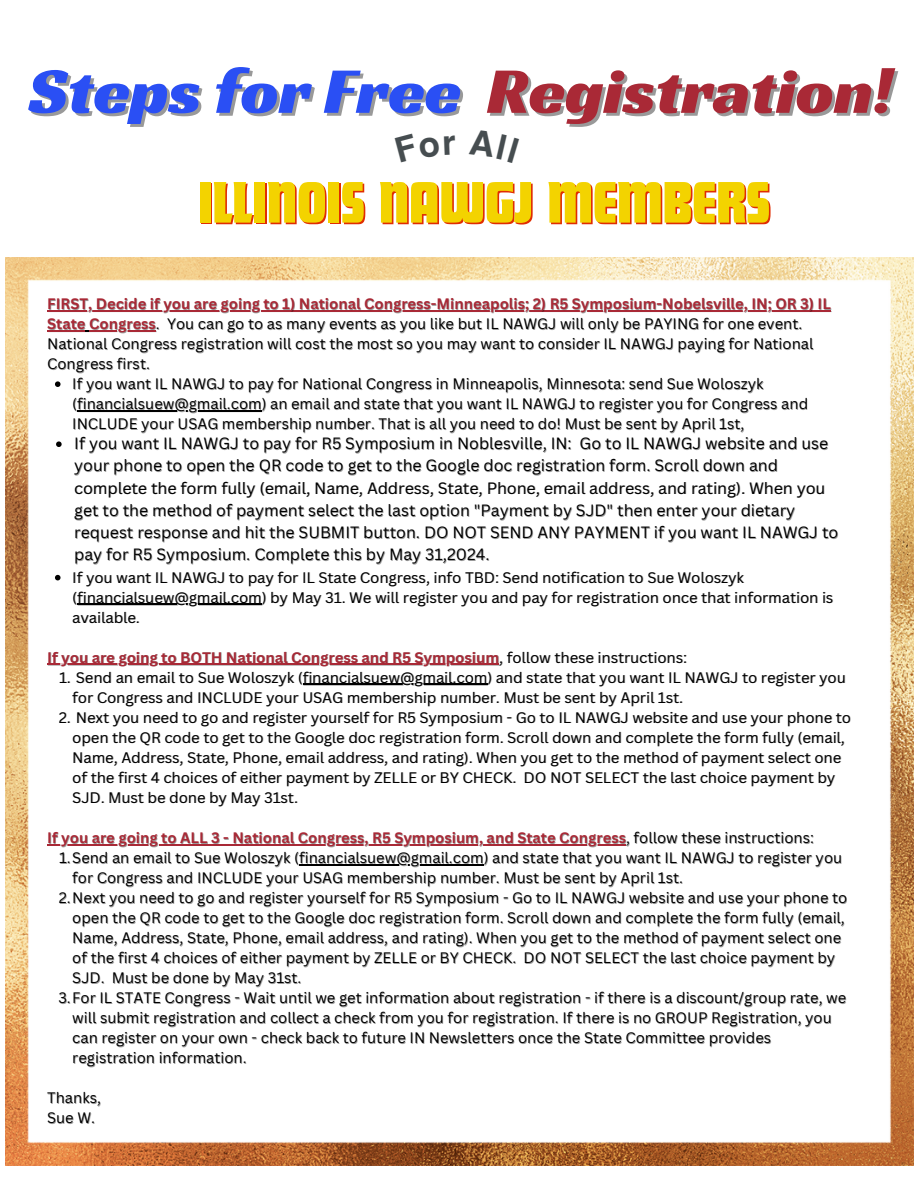
<style>
.page{position:relative;width:918px;height:1188px;background:#fff}
.page>*{position:absolute;margin:0;border:0;box-sizing:border-box;transform-origin:0 0}
.t1{font:66.45px "Racing Sans One";color:#a92936}
.t2{font:60.9px "Futura Com Display";color:#f3d300}
.t3{font:15.9px/22.2px "Canva Sans";color:#000}
.t4{font:14.85px/20px "Canva Sans";color:#000}
.t5{font:700 14.85px "Canva Sans";color:#a92936}
.s1{color:#2a4ff4}
.s2{color:#e02d02}
.s3{font-weight:700;color:rgb(0 0 0/.4)}
.s4{font-weight:700;color:#a92936}
.s5{color:rgb(0 0 0/.4)}
.s6{font-weight:400;color:#000}
</style>
<div class="page">
<img style="left:5px;top:257px;width:909px;height:909px">
<hr style="left:47px;top:310px;width:784px;height:1px;background:#a92936">
<hr style="left:47px;top:330px;width:39px;height:1px;background:#a92936">
<hr style="left:89px;top:330px;width:67px;height:1px;background:#a92936">
<svg style="left:55px;top:381px;width:6px;height:6px"></svg>
<hr style="left:77px;top:410px;width:185px;height:1px;background:#000">
<svg style="left:56px;top:441px;width:6px;height:6px"></svg>
<svg style="left:55px;top:575px;width:6px;height:5px"></svg>
<hr style="left:77px;top:604px;width:185px;height:1px;background:#000">
<hr style="left:47px;top:664px;width:452px;height:1px;background:#a92936">
<hr style="left:303px;top:684px;width:184px;height:1px;background:#000">
<hr style="left:47px;top:844px;width:579px;height:1px;background:#a92936">
<hr style="left:299px;top:864px;width:185px;height:1px;background:#000">
<h1 class="t1" style="left:29px;top:48px;width:865px"><span class="s1">Steps for Free</span> Registration!</h1>
<h2 class="t2" style="left:198px;top:166px;width:574px">ILLI<span class="s2">NOIS NAWGJ</span> MEMBERS</h2>
<p class="t5" style="left:47px;top:293px;width:785px">FIRST, Decide if you are going to 1) National Congress-Minneapolis; 2) R5 Symposium-Nobelsville, IN; OR 3) IL</p>
<p class="t4" style="left:48px;top:313px;width:756px"><span class="s3">State</span> <span class="s4">Congress</span><span class="s5">.</span> You can go to as many events as you like but IL NAWGJ will only be PAYING for one event.</p>
<p class="t4" style="left:47px;top:333px;width:768px">National Congress registration will cost the most so you may want to consider IL NAWGJ paying for National</p>
<p class="t4" style="left:47px;top:353px;width:104px">Congress first.</p>
<p class="t4" style="left:72px;top:373px;width:693px">If you want IL NAWGJ to pay for National Congress in Minneapolis, Minnesota: send Sue Woloszyk</p>
<p class="t4" style="left:73px;top:393px;width:737px"><span class="s5">(</span>financialsuew@gmail.com) an email and state that you want IL NAWGJ to register you for Congress and</p>
<p class="t4" style="left:72px;top:413px;width:674px">INCLUDE your USAG membership number. That is all you need to do! Must be sent by April 1st,</p>
<p class="t3" style="left:74px;top:432px;width:766px">If you want IL NAWGJ to pay for R5 Symposium in Noblesville, IN: Go to IL NAWGJ website and use your phone to open the QR code to get to the Google doc registration form. Scroll down and complete the form fully (email, Name, Address, State, Phone, email address, and rating). When you get to the method of payment select the last option "Payment by SJD" then enter your dietary request response and hit the SUBMIT button. DO NOT SEND ANY PAYMENT if you want IL NAWGJ to pay for R5 Symposium. Complete this by May 31,2024.</p>
<p class="t4" style="left:72px;top:567px;width:763px">If you want IL NAWGJ to pay for IL State Congress, info TBD: Send notification to Sue Woloszyk <span class="s5">(</span>financialsuew@gmail.com) by May 31. We will register you and pay for registration once that information is available.</p>
<p class="t5" style="left:47px;top:647px;width:641px">If you are going to BOTH National Congress and R5 Symposium<span class="s6">, follow these instructions:</span></p>
<p class="t4" style="left:72px;top:667px;width:775px;text-indent:-13px"><span class="s5">1.</span> Send an email to Sue Woloszyk (financialsuew@gmail.com) and state that you want IL NAWGJ to register you for Congress and INCLUDE your USAG membership number. Must be sent by April 1st.</p>
<p class="t4" style="left:72px;top:707px;width:780px;text-indent:-13px"><span class="s5">2.</span> Next you need to go and register yourself for R5 Symposium - Go to IL NAWGJ website and use your phone to open the QR code to get to the Google doc registration form. Scroll down and complete the form fully (email, Name, Address, State, Phone, email address, and rating). When you get to the method of payment select one of the first 4 choices of either payment by ZELLE or BY CHECK. DO NOT SELECT the last choice payment by SJD. Must be done by May 31st.</p>
<p class="t5" style="left:47px;top:827px;width:768px">If you are going to ALL 3 - National Congress, R5 Symposium, and State Congress<span class="s6">, follow these instructions:</span></p>
<p class="t4" style="left:60px;top:847px;width:784px"><span class="s5">1.</span>Send an email to Sue Woloszyk (financialsuew@gmail.com) and state that you want IL NAWGJ to register you</p>
<p class="t4" style="left:72px;top:867px;width:612px">for Congress and INCLUDE your USAG membership number. Must be sent by April 1st.</p>
<p class="t4" style="left:59px;top:887px;width:789px"><span class="s5">2.</span>Next you need to go and register yourself for R5 Symposium - Go to IL NAWGJ website and use your phone to</p>
<p class="t4" style="left:72px;top:907px;width:774px">open the QR code to get to the Google doc registration form. Scroll down and complete the form fully (email,</p>
<p class="t4" style="left:72px;top:927px;width:770px">Name, Address, State, Phone, email address, and rating). When you get to the method of payment select one</p>
<p class="t4" style="left:72px;top:947px;width:764px">of the first 4 choices of either payment by ZELLE or BY CHECK. DO NOT SELECT the last choice payment by</p>
<p class="t4" style="left:73px;top:967px;width:230px"><span class="s5">SJD.</span> Must be done by May 31st.</p>
<p class="t4" style="left:59px;top:987px;width:789px"><span class="s5">3.</span>For IL STATE Congress - Wait until we get information about registration - if there is a discount/group rate, we</p>
<p class="t4" style="left:72px;top:1007px;width:761px">will submit registration and collect a check from you for registration. If there is no GROUP Registration, you</p>
<p class="t4" style="left:72px;top:1027px;width:700px">can register on your own - check back to future IN Newsletters once the State Committee provides</p>
<p class="t4" style="left:72px;top:1047px;width:176px">registration information.</p>
<p class="t4" style="left:47px;top:1087px;width:55px">Thanks,<br>Sue W.</p>
</div>
